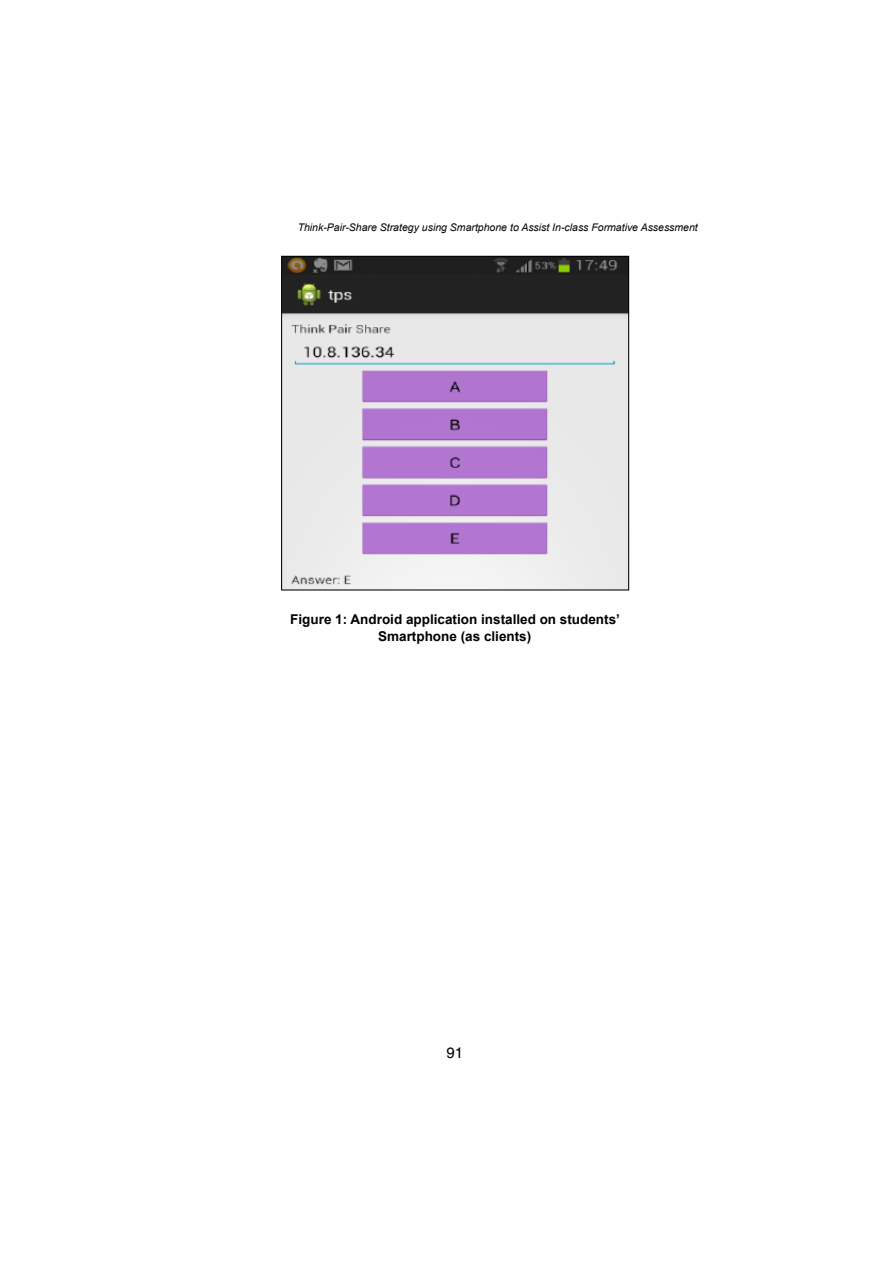
<style>
.page{position:relative;width:893px;height:1263px;background:#fff}
.page>*{position:absolute;margin:0;border:0;box-sizing:border-box;transform-origin:0 0}
.t1{font:15px "Helvetica";color:#000}
.t2{font:700 13.5px/16.2px "Arial";color:#000;text-align:center}
.t3{font:italic 10.5px "Arial";color:#000}
</style>
<div class="page">
<img style="left:281px;top:255px;width:349px;height:336px">
<p class="t3" style="left:298px;top:220px;width:401px">Think-Pair-Share Strategy using Smartphone to Assist In-class Formative Assessment</p>
<p class="t2" style="left:290px;top:612px;width:331px">Figure 1: Android application installed on students’<br>Smartphone (as clients)</p>
<h1 class="t1" style="left:446px;top:1044px;width:18px">91</h1>
</div>
